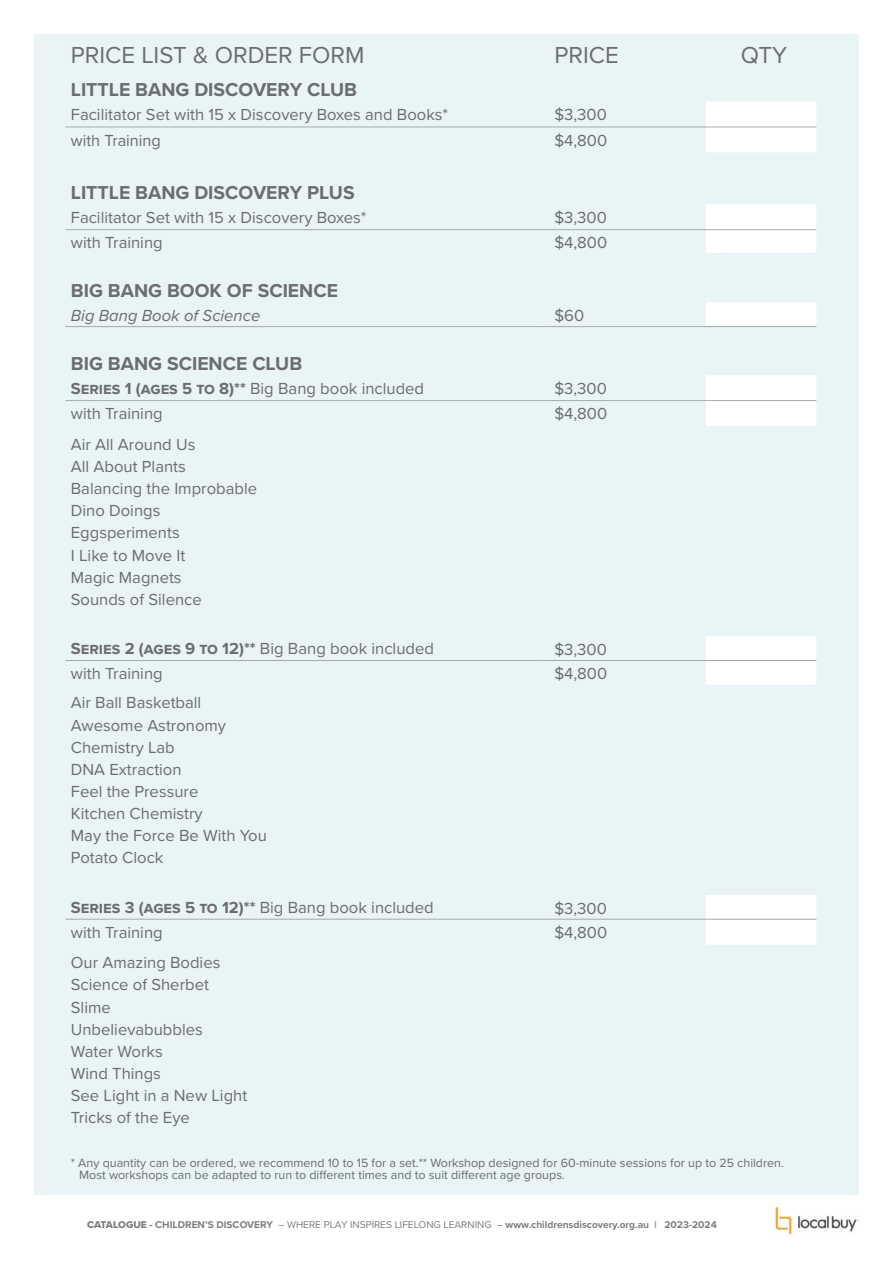
<style>
.page{position:relative;width:893px;height:1263px;background:#fff}
.page>*{position:absolute;margin:0;border:0;box-sizing:border-box;transform-origin:0 0}
.t1{font:24px "Proxima Nova";color:#6c6d70}
.t2{font:700 19.35px "Proxima Nova";color:#6c6d70}
.t3{font:16.65px "Proxima Nova";color:#6c6d70}
.t4{font:700 16.65px "Proxima Nova";color:#6c6d70}
.t5{font:italic 16.65px "Proxima Nova";color:#6c6d70}
.t6{font:12.45px/12px "Proxima Nova";color:#6c6d70}
.t7{font:700 10.2px "Proxima Nova";color:#7c7e81}
.s1{font-weight:400}
.s2{font-family:"Proxima Nova Extrabld";font-weight:400}
</style>
<div class="page">
<img style="left:771px;top:1205px;width:89px;height:31px">
<div style="left:34px;top:34px;width:825px;height:1161px;background:#e8f4f6"></div>
<svg style="left:706px;top:101px;width:110px;height:844px"></svg>
<hr style="left:65px;top:229px;width:478px;height:1px;background:#a8a9ad">
<hr style="left:543px;top:229px;width:163px;height:1px;background:#a8a9ad">
<hr style="left:706px;top:229px;width:110px;height:1px;background:#a8a9ad">
<hr style="left:65px;top:326px;width:478px;height:1px;background:#a8a9ad">
<hr style="left:543px;top:326px;width:163px;height:1px;background:#a8a9ad">
<hr style="left:706px;top:326px;width:110px;height:1px;background:#a8a9ad">
<hr style="left:65px;top:127px;width:478px;height:1px;background:#a8a9ad">
<hr style="left:543px;top:127px;width:163px;height:1px;background:#a8a9ad">
<hr style="left:706px;top:127px;width:110px;height:1px;background:#a8a9ad">
<hr style="left:65px;top:400px;width:478px;height:1px;background:#a8a9ad">
<hr style="left:543px;top:400px;width:163px;height:1px;background:#a8a9ad">
<hr style="left:706px;top:400px;width:110px;height:1px;background:#a8a9ad">
<hr style="left:65px;top:660px;width:478px;height:1px;background:#a8a9ad">
<hr style="left:65px;top:919px;width:478px;height:1px;background:#a8a9ad">
<hr style="left:543px;top:919px;width:163px;height:1px;background:#a8a9ad">
<hr style="left:706px;top:919px;width:110px;height:1px;background:#a8a9ad">
<hr style="left:543px;top:660px;width:163px;height:1px;background:#a8a9ad">
<hr style="left:706px;top:660px;width:110px;height:1px;background:#a8a9ad">
<p class="t1" style="left:71px;top:37px;width:295px">PRICE LIST &amp; ORDER FORM</p>
<p class="t1" style="left:554px;top:37px;width:66px">PRICE</p>
<p class="t1" style="left:741px;top:37px;width:48px">QTY</p>
<p class="t2" style="left:71px;top:75px;width:288px">LITTLE BANG DISCOVERY CLUB</p>
<p class="t3" style="left:71px;top:102px;width:379px">Facilitator Set with 15 x Discovery Boxes and Books*</p>
<p class="t3" style="left:554px;top:102px;width:54px">$3,300</p>
<p class="t3" style="left:71px;top:128px;width:92px">with Training</p>
<p class="t3" style="left:554px;top:128px;width:54px">$4,800</p>
<p class="t2" style="left:71px;top:178px;width:285px">LITTLE BANG DISCOVERY PLUS</p>
<p class="t3" style="left:71px;top:205px;width:297px">Facilitator Set with 15 x Discovery Boxes*</p>
<p class="t3" style="left:554px;top:205px;width:54px">$3,300</p>
<p class="t3" style="left:71px;top:230px;width:93px">with Training</p>
<p class="t3" style="left:554px;top:230px;width:54px">$4,800</p>
<p class="t2" style="left:71px;top:276px;width:269px">BIG BANG BOOK OF SCIENCE</p>
<p class="t5" style="left:71px;top:303px;width:191px">Big Bang Book of Science</p>
<p class="t3" style="left:554px;top:303px;width:31px">$60</p>
<p class="t2" style="left:71px;top:349px;width:233px">BIG BANG SCIENCE CLUB</p>
<p class="t4" style="left:71px;top:376px;width:355px">Series 1 (ages 5 to 8)** <span class="s1">Big Bang book included</span></p>
<p class="t3" style="left:554px;top:376px;width:54px">$3,300</p>
<p class="t3" style="left:71px;top:401px;width:93px">with Training</p>
<p class="t3" style="left:554px;top:401px;width:54px">$4,800</p>
<p class="t3" style="left:71px;top:432px;width:126px">Air All Around Us</p>
<p class="t3" style="left:71px;top:454px;width:116px">All About Plants</p>
<p class="t3" style="left:71px;top:476px;width:188px">Balancing the Improbable</p>
<p class="t3" style="left:71px;top:498px;width:91px">Dino Doings</p>
<p class="t3" style="left:71px;top:520px;width:110px">Eggsperiments</p>
<p class="t3" style="left:71px;top:542px;width:116px">I Like to Move It</p>
<p class="t3" style="left:71px;top:565px;width:112px">Magic Magnets</p>
<p class="t3" style="left:71px;top:587px;width:132px">Sounds of Silence</p>
<p class="t4" style="left:71px;top:636px;width:365px">Series 2 (ages 9 to 12)** <span class="s1">Big Bang book included</span></p>
<p class="t3" style="left:554px;top:637px;width:54px">$3,300</p>
<p class="t3" style="left:71px;top:661px;width:93px">with Training</p>
<p class="t3" style="left:554px;top:661px;width:54px">$4,800</p>
<p class="t3" style="left:71px;top:690px;width:132px">Air Ball Basketball</p>
<p class="t3" style="left:71px;top:713px;width:157px">Awesome Astronomy</p>
<p class="t3" style="left:71px;top:735px;width:105px">Chemistry Lab</p>
<p class="t3" style="left:71px;top:757px;width:112px">DNA Extraction</p>
<p class="t3" style="left:71px;top:779px;width:129px">Feel the Pressure</p>
<p class="t3" style="left:71px;top:801px;width:133px">Kitchen Chemistry</p>
<p class="t3" style="left:71px;top:823px;width:198px">May the Force Be With You</p>
<p class="t3" style="left:71px;top:845px;width:94px">Potato Clock</p>
<p class="t4" style="left:71px;top:894px;width:364px">Series 3 (ages 5 to 12)** <span class="s1">Big Bang book included</span></p>
<p class="t3" style="left:554px;top:896px;width:54px">$3,300</p>
<p class="t3" style="left:71px;top:920px;width:93px">with Training</p>
<p class="t3" style="left:554px;top:920px;width:54px">$4,800</p>
<p class="t3" style="left:71px;top:950px;width:151px">Our Amazing Bodies</p>
<p class="t3" style="left:71px;top:972px;width:140px">Science of Sherbet</p>
<p class="t3" style="left:71px;top:995px;width:41px">Slime</p>
<p class="t3" style="left:71px;top:1017px;width:134px">Unbelievabubbles</p>
<p class="t3" style="left:71px;top:1039px;width:93px">Water Works</p>
<p class="t3" style="left:71px;top:1061px;width:92px">Wind Things</p>
<p class="t3" style="left:71px;top:1083px;width:178px">See Light in a New Light</p>
<p class="t3" style="left:71px;top:1105px;width:121px">Tricks of the Eye</p>
<p class="t6" style="left:79px;top:1156px;width:706px;text-indent:-8px">* Any quantity can be ordered, we recommend 10 to 15 for a set.** Workshop designed for 60-minute sessions for up to 25 children.<br>Most workshops can be adapted to run to different times and to suit different age groups.</p>
<p class="t7" style="left:87px;top:1217px;width:631px"><span class="s2">CATALOGUE -</span> CHILDREN’S DISCOVERY <span class="s1">– WHERE PLAY INSPIRES LIFELONG LEARNING –</span> www.childrensdiscovery.org.au | 2023-2024</p>
</div>
